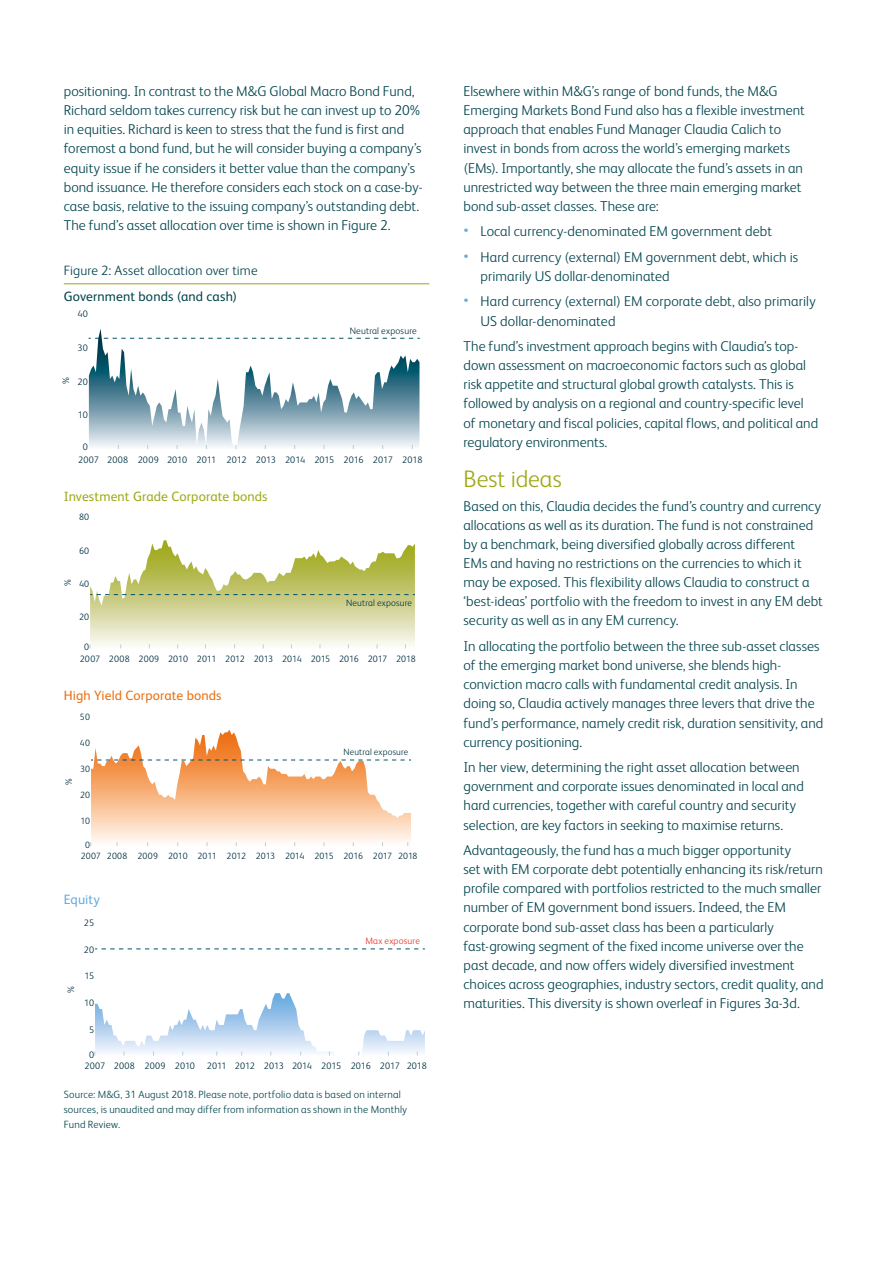
<style>
.page{position:relative;width:893px;height:1263px;background:#fff}
.page>*{position:absolute;margin:0;border:0;box-sizing:border-box;transform-origin:0 0}
.Subheading_S1{font:300 24px "FS Albert Pro";letter-spacing:.005em;color:#9fa915}
.Body_B1{font:300 14.25px/19.2px "FS Albert Pro";color:#00444d}
.Heading_tH2{font:300 13.5px "FS Albert Pro";letter-spacing:.01em;color:#00444d}
.Table_Header{font:13.5px "FS Albert Pro";letter-spacing:.01em;color:#9fa915}
.Table_Header-2{font:13.5px "FS Albert Pro";letter-spacing:.01em;color:#00444d}
.Table_Header-3{font:13.5px "FS Albert Pro";letter-spacing:.01em;color:#ed6d0f}
.Table_Header-4{font:13.5px "FS Albert Pro";letter-spacing:.005em;color:#65abdf}
.Source_SC1{font:300 10.5px/15px "FS Albert Pro";letter-spacing:.02em;color:#00444d}
.t1{font:300 9.45px "FS Albert Pro";letter-spacing:-.005em;color:#003042}
.t2{font:300 9.45px "FS Albert Pro";letter-spacing:.015em;color:#003042}
.t3{font:300 9.45px "FS Albert Pro";letter-spacing:.025em;color:#e63027}
.t4{font:300 9.3px "FS Albert Pro";letter-spacing:-.005em;color:#003042}
.t5{font:300 9.3px "FS Albert Pro";letter-spacing:.015em;color:#003042}
.t6{font:300 9.15px "FS Albert Pro";letter-spacing:-.005em;color:#003042}
.t7{font:300 9.15px "FS Albert Pro";letter-spacing:.015em;color:#003042}
</style>
<div class="page">
<hr style="left:64px;top:283px;width:365px;height:1px;background:#9fa915">
<svg style="left:89px;top:329px;width:331px;height:120px"></svg>
<svg style="left:90px;top:730px;width:321px;height:117px"></svg>
<svg style="left:90px;top:540px;width:325px;height:109px"></svg>
<svg style="left:95px;top:993px;width:330px;height:63px"></svg>
<svg style="left:95px;top:949px;width:330px;height:1px"></svg>
<p class="Body_B1" style="left:64px;top:81px;width:360px">positioning. In contrast to the M&amp;G Global Macro Bond Fund, Richard seldom takes currency risk but he can invest up to 20% in equities. Richard is keen to stress that the fund is first and foremost a bond fund, but he will consider buying a company’s equity issue if he considers it better value than the company’s bond issuance. He therefore considers each stock on a case-by&shy;case basis, relative to the issuing company’s outstanding debt.<br>The fund’s asset allocation over time is shown in Figure 2.</p>
<p class="Heading_tH2" style="left:64px;top:261px;width:195px">Figure 2: Asset allocation over time</p>
<p class="Table_Header-2" style="left:64px;top:287px;width:175px">Government bonds (and cash)</p>
<p class="t2" style="left:77px;top:308px;width:12px">40</p>
<p class="t2" style="left:77px;top:341px;width:12px">30</p>
<p class="t2" style="left:59px;top:384px;width:8px;rotate:-90deg">%</p>
<p class="t2" style="left:77px;top:375px;width:12px">20</p>
<p class="t2" style="left:350px;top:324px;width:69px">Neutral exposure</p>
<p class="t2" style="left:78px;top:408px;width:11px">10</p>
<p class="t2" style="left:83px;top:440px;width:7px">0</p>
<p class="t1" style="left:78px;top:453px;width:346px">2007 2008 2009 2010 2011 2012 2013 2014 2015 2016 2017 2018</p>
<p class="Table_Header" style="left:64px;top:486px;width:205px">Investment Grade Corporate bonds</p>
<p class="t5" style="left:79px;top:511px;width:12px">80</p>
<p class="t5" style="left:79px;top:544px;width:12px">60</p>
<p class="t5" style="left:61px;top:586px;width:8px;rotate:-90deg">%</p>
<p class="t5" style="left:79px;top:577px;width:12px">40</p>
<p class="t5" style="left:79px;top:610px;width:12px">20</p>
<p class="t5" style="left:346px;top:597px;width:67px">Neutral exposure</p>
<p class="t5" style="left:84px;top:640px;width:7px">0</p>
<p class="t4" style="left:80px;top:652px;width:338px">2007 2008 2009 2010 2011 2012 2013 2014 2015 2016 2017 2018</p>
<p class="Table_Header-3" style="left:64px;top:686px;width:159px">High Yield Corporate bonds</p>
<p class="t7" style="left:80px;top:711px;width:12px">50</p>
<p class="t7" style="left:62px;top:785px;width:8px;rotate:-90deg">%</p>
<p class="t7" style="left:80px;top:737px;width:12px">40</p>
<p class="t7" style="left:80px;top:763px;width:12px">30</p>
<p class="t7" style="left:80px;top:789px;width:11px">20</p>
<p class="t7" style="left:80px;top:815px;width:11px">10</p>
<p class="t7" style="left:85px;top:839px;width:6px">0</p>
<p class="t7" style="left:343px;top:745px;width:66px">Neutral exposure</p>
<p class="t6" style="left:81px;top:850px;width:338px">2007 2008 2009 2010 2011 2012 2013 2014 2015 2016 2017 2018</p>
<p class="Table_Header-4" style="left:64px;top:889px;width:38px">Equity</p>
<p class="t2" style="left:84px;top:916px;width:12px">25</p>
<p class="t2" style="left:84px;top:943px;width:12px">20</p>
<p class="t2" style="left:65px;top:992px;width:8px;rotate:-90deg">%</p>
<p class="t2" style="left:84px;top:969px;width:11px">15</p>
<p class="t2" style="left:84px;top:996px;width:11px">10</p>
<p class="t2" style="left:89px;top:1023px;width:7px">5</p>
<p class="t2" style="left:89px;top:1048px;width:7px">0</p>
<p class="t3" style="left:365px;top:934px;width:56px">Max exposure</p>
<p class="t2" style="left:85px;top:1059px;width:112px">2007 2008 2009 2010</p>
<p class="t1" style="left:207px;top:1059px;width:221px">2011 2012 2013 2014 2015 2016 2017 2018</p>
<p class="Source_SC1" style="left:64px;top:1086px;width:345px">Source: M&amp;G, 31 August 2018. Please note, portfolio data is based on internal sources, is unaudited and may differ from information as shown in the Monthly<br>Fund Review.</p>
<p class="Body_B1" style="left:463px;top:81px;width:343px">Elsewhere within M&amp;G’s range of bond funds, the M&amp;G Emerging Markets Bond Fund also has a flexible investment approach that enables Fund Manager Claudia Calich to invest in bonds from across the world’s emerging markets (EMs). Importantly, she may allocate the fund’s assets in an unrestricted way between the three main emerging market bond sub-asset classes. These are:</p>
<p class="Body_B1" style="left:463px;top:221px;width:310px"><sup>•</sup> Local currency-denominated EM government debt</p>
<p class="Body_B1" style="left:480px;top:246px;width:319px;text-indent:-17px"><sup>•</sup> Hard currency (external) EM government debt, which is primarily US dollar-denominated</p>
<p class="Body_B1" style="left:480px;top:291px;width:337px;text-indent:-17px"><sup>•</sup> Hard currency (external) EM corporate debt, also primarily<br>US dollar-denominated</p>
<p class="Body_B1" style="left:463px;top:336px;width:356px">The fund’s investment approach begins with Claudia’s top&shy;down assessment on macroeconomic factors such as global risk appetite and structural global growth catalysts. This is followed by analysis on a regional and country-specific level of monetary and fiscal policies, capital flows, and political and regulatory environments.</p>
<p class="Subheading_S1" style="left:463px;top:463px;width:100px">Best ideas</p>
<p class="Body_B1" style="left:463px;top:495px;width:361px">Based on this, Claudia decides the fund’s country and currency allocations as well as its duration. The fund is not constrained by a benchmark, being diversified globally across different<br>EMs and having no restrictions on the currencies to which it may be exposed. This flexibility allows Claudia to construct a ‘best-ideas’ portfolio with the freedom to invest in any EM debt security as well as in any EM currency.</p>
<p class="Body_B1" style="left:463px;top:636px;width:361px">In allocating the portfolio between the three sub-asset classes of the emerging market bond universe, she blends high&shy;conviction macro calls with fundamental credit analysis. In doing so, Claudia actively manages three levers that drive the fund’s performance, namely credit risk, duration sensitivity, and currency positioning.</p>
<p class="Body_B1" style="left:463px;top:757px;width:342px">In her view, determining the right asset allocation between government and corporate issues denominated in local and hard currencies, together with careful country and security selection, are key factors in seeking to maximise returns.</p>
<p class="Body_B1" style="left:463px;top:840px;width:362px">Advantageously, the fund has a much bigger opportunity<br>set with EM corporate debt potentially enhancing its risk/return profile compared with portfolios restricted to the much smaller number of EM government bond issuers. Indeed, the EM corporate bond sub-asset class has been a particularly fast-growing segment of the fixed income universe over the past decade, and now offers widely diversified investment choices across geographies, industry sectors, credit quality, and maturities. This diversity is shown overleaf in Figures 3a-3d.</p>
</div>
